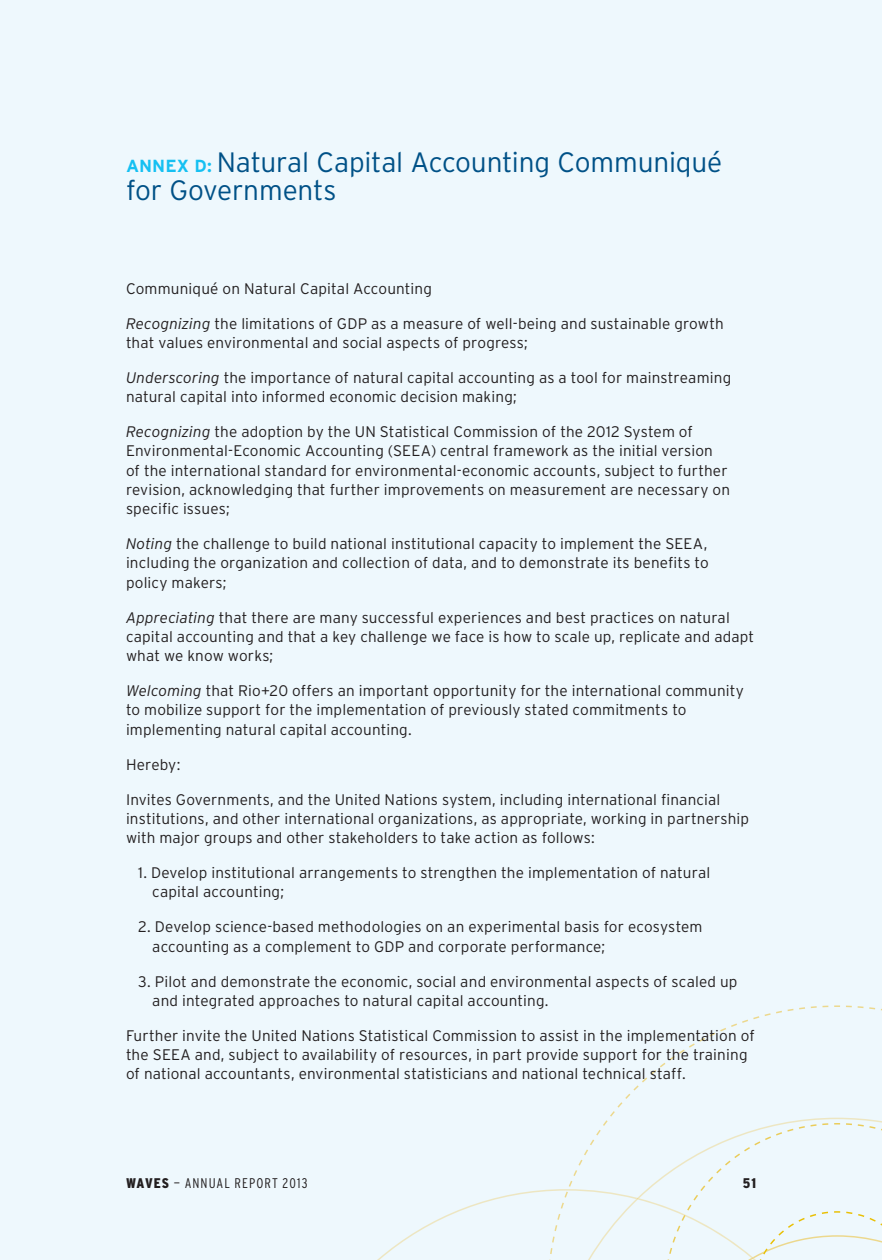
<style>
.page{position:relative;width:882px;height:1260px;background:#eef8fd}
.page>*{position:absolute;margin:0;border:0;box-sizing:border-box;transform-origin:0 0}
.t1{font:300 28px/28px "Interstate";letter-spacing:-.005em;color:#005187}
.t2{font:300 15.4px/19.2px "Interstate";letter-spacing:.01em;color:#231f20}
.t3{font:300 condensed 14px "Interstate";letter-spacing:.075em;color:#231f20}
.t4{font:900 condensed 14px "Interstate";color:#231f20}
.s1{font-weight:700;font-size:17.5px;color:#15c0f2}
.s2{font-style:italic}
.s3{font-weight:900}
</style>
<div class="page">
<svg style="left:846px;top:1006px;width:36px;height:4px"></svg>
<svg style="left:610px;top:1006px;width:218px;height:111px"></svg>
<svg style="left:834px;top:1005px;width:6px;height:2px"></svg>
<svg style="left:377px;top:1118px;width:505px;height:142px"></svg>
<h1 class="t1" style="left:126px;top:148px;width:598px"><span class="s1">ANNEX D:</span> Natural Capital Accounting Communiqué for Governments</h1>
<p class="t2" style="left:126px;top:278px;width:308px">Communiqué on Natural Capital Accounting</p>
<p class="t2" style="left:126px;top:313px;width:599px"><span class="s2">Recognizing</span> the limitations of GDP as a measure of well-being and sustainable growth that values environmental and social aspects of progress;</p>
<p class="t2" style="left:126px;top:368px;width:607px"><span class="s2">Underscoring</span> the importance of natural capital accounting as a tool for mainstreaming natural capital into informed economic decision making;</p>
<p class="t2" style="left:126px;top:422px;width:606px"><span class="s2">Recognizing</span> the adoption by the UN Statistical Commission of the 2012 System of Environmental-Economic Accounting (SEEA) central framework as the initial version of the international standard for environmental-economic accounts, subject to further revision, acknowledging that further improvements on measurement are necessary on specific issues;</p>
<p class="t2" style="left:126px;top:534px;width:584px;text-align:justify"><span class="s2">Noting</span> the challenge to build national institutional capacity to implement the SEEA, including the organization and collection of data, and to demonstrate its benefits to policy makers;</p>
<p class="t2" style="left:126px;top:607px;width:630px"><span class="s2">Appreciating</span> that there are many successful experiences and best practices on natural capital accounting and that a key challenge we face is how to scale up, replicate and adapt what we know works;</p>
<p class="t2" style="left:126px;top:681px;width:619px"><span class="s2">Welcoming</span> that Rio+20 offers an important opportunity for the international community to mobilize support for the implementation of previously stated commitments to implementing natural capital accounting.</p>
<p class="t2" style="left:126px;top:754px;width:56px">Hereby:</p>
<p class="t2" style="left:126px;top:789px;width:625px">Invites Governments, and the United Nations system, including international financial institutions, and other international organizations, as appropriate, working in partnership with major groups and other stakeholders to take action as follows:</p>
<p class="t2" style="left:152px;top:863px;width:560px;text-indent:-14px">1. Develop institutional arrangements to strengthen the implementation of natural capital accounting;</p>
<p class="t2" style="left:152px;top:917px;width:552px;text-indent:-14px">2. Develop science-based methodologies on an experimental basis for ecosystem accounting as a complement to GDP and corporate performance;</p>
<p class="t2" style="left:152px;top:971px;width:587px;text-indent:-14px">3. Pilot and demonstrate the economic, social and environmental aspects of scaled up and integrated approaches to natural capital accounting.</p>
<p class="t2" style="left:126px;top:1026px;width:630px">Further invite the United Nations Statistical Commission to assist in the implementation of the SEEA and, subject to availability of resources, in part provide support for the training of national accountants, environmental statisticians and national technical staff.</p>
<p class="t3" style="left:126px;top:1175px;width:183px"><span class="s3">WAVES</span> — ANNUAL REPORT 2013</p>
<p class="t4" style="left:743px;top:1175px;width:15px">51</p>
</div>
